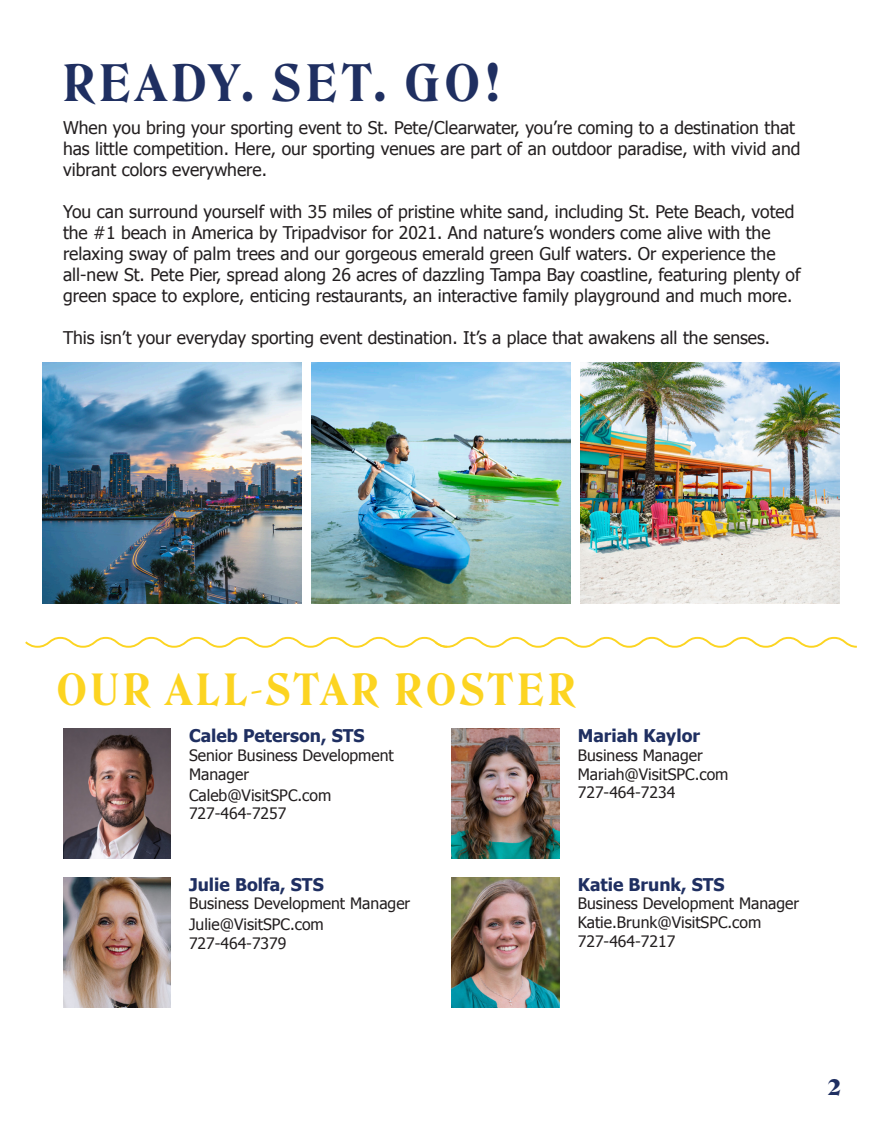
<style>
.page{position:relative;width:882px;height:1134px;background:#fff}
.page>*{position:absolute;margin:0;border:0;box-sizing:border-box;transform-origin:0 0}
.t1{font:700 49px "Roslindale Deck Narrow";letter-spacing:.1em;color:#1f2f61}
.t2{font:700 42px "Roslindale Deck Narrow";letter-spacing:.1em;color:#fcd421}
.t3{font:900 21px "Roslindale Display";color:#1f2f61}
.t4{font:17.5px/21px "Tahoma";color:#231f20}
.t5{font:700 17.5px "Tahoma";color:#1f2f61}
.t6{font:15.75px/18.9px "Tahoma";color:#231f20}
</style>
<div class="page">
<img style="left:63px;top:728px;width:108px;height:131px">
<img style="left:452px;top:728px;width:108px;height:131px">
<img style="left:63px;top:877px;width:108px;height:130px">
<img style="left:452px;top:878px;width:108px;height:129px">
<img style="left:43px;top:363px;width:258px;height:241px">
<img style="left:312px;top:363px;width:258px;height:241px">
<img style="left:581px;top:363px;width:258px;height:241px">
<svg style="left:25px;top:636px;width:832px;height:12px"></svg>
<p class="t1" style="left:63px;top:42px;width:440px">READY. SET. GO!</p>
<p class="t4" style="left:63px;top:116px;width:739px">When you bring your sporting event to St. Pete/Clearwater, you’re coming to a destination that has little competition. Here, our sporting venues are part of an outdoor paradise, with vivid and vibrant colors everywhere.</p>
<p class="t4" style="left:63px;top:200px;width:739px">You can surround yourself with 35 miles of pristine white sand, including St. Pete Beach, voted the #1 beach in America by Tripadvisor for 2021. And nature’s wonders come alive with the relaxing sway of palm trees and our gorgeous emerald green Gulf waters. Or experience the all-new St. Pete Pier, spread along 26 acres of dazzling Tampa Bay coastline, featuring plenty of green space to explore, enticing restaurants, an interactive family playground and much more.</p>
<p class="t4" style="left:63px;top:326px;width:709px">This isn’t your everyday sporting event destination. It’s a place that awakens all the senses.</p>
<p class="t2" style="left:57px;top:654px;width:520px">OUR ALL-STAR ROSTER</p>
<p class="t5" style="left:189px;top:723px;width:177px">Caleb Peterson, STS</p>
<p class="t6" style="left:189px;top:745px;width:206px">Senior Business Development<br>Manager</p>
<p class="t6" style="left:189px;top:785px;width:144px">Caleb@VisitSPC.com</p>
<p class="t6" style="left:189px;top:804px;width:99px">727-464-7257</p>
<p class="t5" style="left:189px;top:872px;width:136px">Julie Bolfa, STS</p>
<p class="t6" style="left:189px;top:894px;width:223px">Business Development Manager</p>
<p class="t6" style="left:189px;top:915px;width:136px">Julie@VisitSPC.com</p>
<p class="t6" style="left:189px;top:933px;width:99px">727-464-7379</p>
<p class="t5" style="left:578px;top:723px;width:124px">Mariah Kaylor</p>
<p class="t6" style="left:578px;top:745px;width:126px">Business Manager</p>
<p class="t6" style="left:578px;top:764px;width:152px">Mariah@VisitSPC.com</p>
<p class="t6" style="left:578px;top:783px;width:99px">727-464-7234</p>
<p class="t5" style="left:578px;top:872px;width:148px">Katie Brunk, STS</p>
<p class="t6" style="left:578px;top:894px;width:223px">Business Development Manager</p>
<p class="t6" style="left:578px;top:912px;width:185px">Katie.Brunk@VisitSPC.com</p>
<p class="t6" style="left:578px;top:931px;width:99px">727-464-7217</p>
<p class="t3" style="left:828px;top:1068px;width:14px">2</p>
</div>
